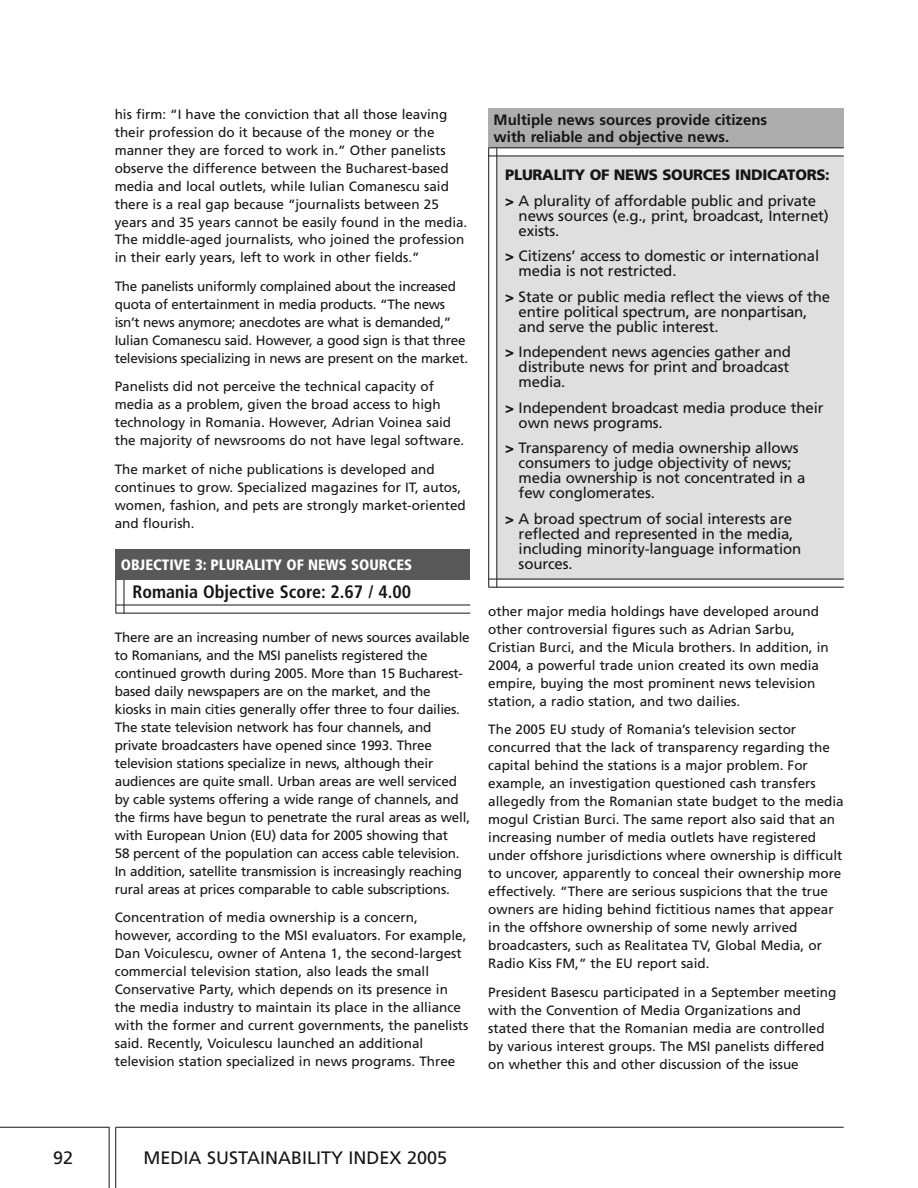
<style>
.page{position:relative;width:918px;height:1188px;background:#fff}
.page>*{position:absolute;margin:0;border:0;box-sizing:border-box;transform-origin:0 0}
.t1{font:700 condensed 18px "Frutiger";color:#161616}
.t2{font:18px "Frutiger";color:#161616}
.t3{font:15px/15px "Frutiger";letter-spacing:-.01em;color:#161616}
.t4{font:700 15px/16.5px "Frutiger";color:#161616}
.t5{font:900 condensed 15px "Frutiger";color:#fff}
.t6{font:13.5px/18px "Frutiger";color:#161616}
.t7{font:13.5px/18px "Frutiger";letter-spacing:-.02em;color:#161616}
.s1{font-weight:900}
</style>
<div class="page">
<hr style="left:0;top:1127px;width:110px;height:1px;background:#161616">
<hr style="left:116px;top:1127px;width:728px;height:1px;background:#161616">
<hr style="left:115px;top:1127px;width:1px;height:61px;background:#161616">
<hr style="left:109px;top:1127px;width:1px;height:61px;background:#161616">
<hr style="left:116px;top:605px;width:354px;height:1px;background:#161616">
<hr style="left:116px;top:613px;width:354px;height:1px;background:#161616">
<hr style="left:124px;top:577px;width:1px;height:36px;background:#161616">
<hr style="left:116px;top:577px;width:1px;height:36px;background:#161616">
<div style="left:115px;top:549px;width:355px;height:31px;background:#585858"></div>
<div style="left:497px;top:156px;width:347px;height:423px;background:#dfdfdf"></div>
<div style="left:488px;top:108px;width:356px;height:39px;background:#adadad"></div>
<hr style="left:488px;top:147px;width:356px;height:1px;background:#161616">
<hr style="left:488px;top:156px;width:356px;height:1px;background:#161616">
<hr style="left:489px;top:579px;width:355px;height:1px;background:#161616">
<hr style="left:489px;top:587px;width:355px;height:1px;background:#161616">
<hr style="left:496px;top:148px;width:1px;height:439px;background:#161616">
<hr style="left:488px;top:148px;width:1px;height:439px;background:#161616">
<p class="t6" style="left:115px;top:106px;width:354px">his firm: “I have the conviction that all those leaving their profession do it because of the money or the manner they are forced to work in.” Other panelists observe the difference between the Bucharest-based media and local outlets, while Iulian Comanescu said there is a real gap because “journalists between 25 years and 35 years cannot be easily found in the media.<br>The middle-aged journalists, who joined the profession in their early years, left to work in other fields.”</p>
<p class="t7" style="left:115px;top:278px;width:355px">The panelists uniformly complained about the increased quota of entertainment in media products. “The news isn’t news anymore; anecdotes are what is demanded,” Iulian Comanescu said. However, a good sign is that three televisions specializing in news are present on the market.</p>
<p class="t6" style="left:115px;top:379px;width:351px">Panelists did not perceive the technical capacity of media as a problem, given the broad access to high technology in Romania. However, Adrian Voinea said the majority of newsrooms do not have legal software.</p>
<p class="t6" style="left:115px;top:461px;width:353px">The market of niche publications is developed and continues to grow. Specialized magazines for IT, autos, women, fashion, and pets are strongly market-oriented and flourish.</p>
<p class="t5" style="left:121px;top:559px;width:293px">OBJECTIVE 3: PLURALITY OF NEWS SOURCES</p>
<h1 class="t1" style="left:132px;top:585px;width:280px">Romania Objective Score: 2.67 / 4.00</h1>
<p class="t6" style="left:115px;top:629px;width:357px">There are an increasing number of news sources available to Romanians, and the MSI panelists registered the continued growth during 2005. More than 15 Bucharest&shy;based daily newspapers are on the market, and the kiosks in main cities generally offer three to four dailies.<br>The state television network has four channels, and private broadcasters have opened since 1993. Three television stations specialize in news, although their audiences are quite small. Urban areas are well serviced by cable systems offering a wide range of channels, and the firms have begun to penetrate the rural areas as well, with European Union (EU) data for 2005 showing that<br>58 percent of the population can access cable television.<br>In addition, satellite transmission is increasingly reaching rural areas at prices comparable to cable subscriptions.</p>
<p class="t6" style="left:115px;top:910px;width:355px">Concentration of media ownership is a concern, however, according to the MSI evaluators. For example, Dan Voiculescu, owner of Antena 1, the second-largest commercial television station, also leads the small Conservative Party, which depends on its presence in the media industry to maintain its place in the alliance with the former and current governments, the panelists said. Recently, Voiculescu launched an additional television station specialized in news programs. Three</p>
<p class="t4" style="left:494px;top:113px;width:275px">Multiple news sources provide citizens with reliable and objective news.</p>
<p class="t3" style="left:505px;top:163px;width:326px;line-height:25.8px"><span class="s1">PLURALITY OF NEWS SOURCES INDICATORS: &gt;</span> A plurality of affordable public and private</p>
<p class="t3" style="left:519px;top:209px;width:312px">news sources (e.g., print, broadcast, Internet) exists.</p>
<p class="t3" style="left:519px;top:250px;width:302px;text-indent:-14px"><span class="s1">&gt;</span> Citizens’ access to domestic or international media is not restricted.</p>
<p class="t3" style="left:519px;top:290px;width:313px;text-indent:-14px"><span class="s1">&gt;</span> State or public media reflect the views of the entire political spectrum, are nonpartisan, and serve the public interest.</p>
<p class="t3" style="left:519px;top:346px;width:274px;text-align:justify;text-indent:-14px"><span class="s1">&gt;</span> Independent news agencies gather and distribute news for print and broadcast media.</p>
<p class="t3" style="left:519px;top:401px;width:306px;text-indent:-14px"><span class="s1">&gt;</span> Independent broadcast media produce their own news programs.</p>
<p class="t3" style="left:519px;top:442px;width:288px;text-indent:-14px"><span class="s1">&gt;</span> Transparency of media ownership allows consumers to judge objectivity of news; media ownership is not concentrated in a few conglomerates.</p>
<p class="t3" style="left:519px;top:512px;width:284px;text-indent:-14px"><span class="s1">&gt;</span> A broad spectrum of social interests are reflected and represented in the media, including minority-language information sources.</p>
<p class="t6" style="left:488px;top:603px;width:342px">other major media holdings have developed around other controversial figures such as Adrian Sarbu, Cristian Burci, and the Micula brothers. In addition, in 2004, a powerful trade union created its own media empire, buying the most prominent news television station, a radio station, and two dailies.</p>
<p class="t6" style="left:488px;top:722px;width:357px">The 2005 EU study of Romania’s television sector concurred that the lack of transparency regarding the capital behind the stations is a major problem. For example, an investigation questioned cash transfers allegedly from the Romanian state budget to the media mogul Cristian Burci. The same report also said that an increasing number of media outlets have registered under offshore jurisdictions where ownership is difficult to uncover, apparently to conceal their ownership more effectively. “There are serious suspicions that the true owners are hiding behind fictitious names that appear in the offshore ownership of some newly arrived broadcasters, such as Realitatea TV, Global Media, or Radio Kiss FM,” the EU report said.</p>
<p class="t6" style="left:488px;top:984px;width:350px">President Basescu participated in a September meeting with the Convention of Media Organizations and stated there that the Romanian media are controlled by various interest groups. The MSI panelists differed on whether this and other discussion of the issue</p>
<h1 class="t2" style="left:53px;top:1150px;width:22px">92</h1>
<h1 class="t2" style="left:144px;top:1150px;width:305px">MEDIA SUSTAINABILITY INDEX 2005</h1>
</div>
